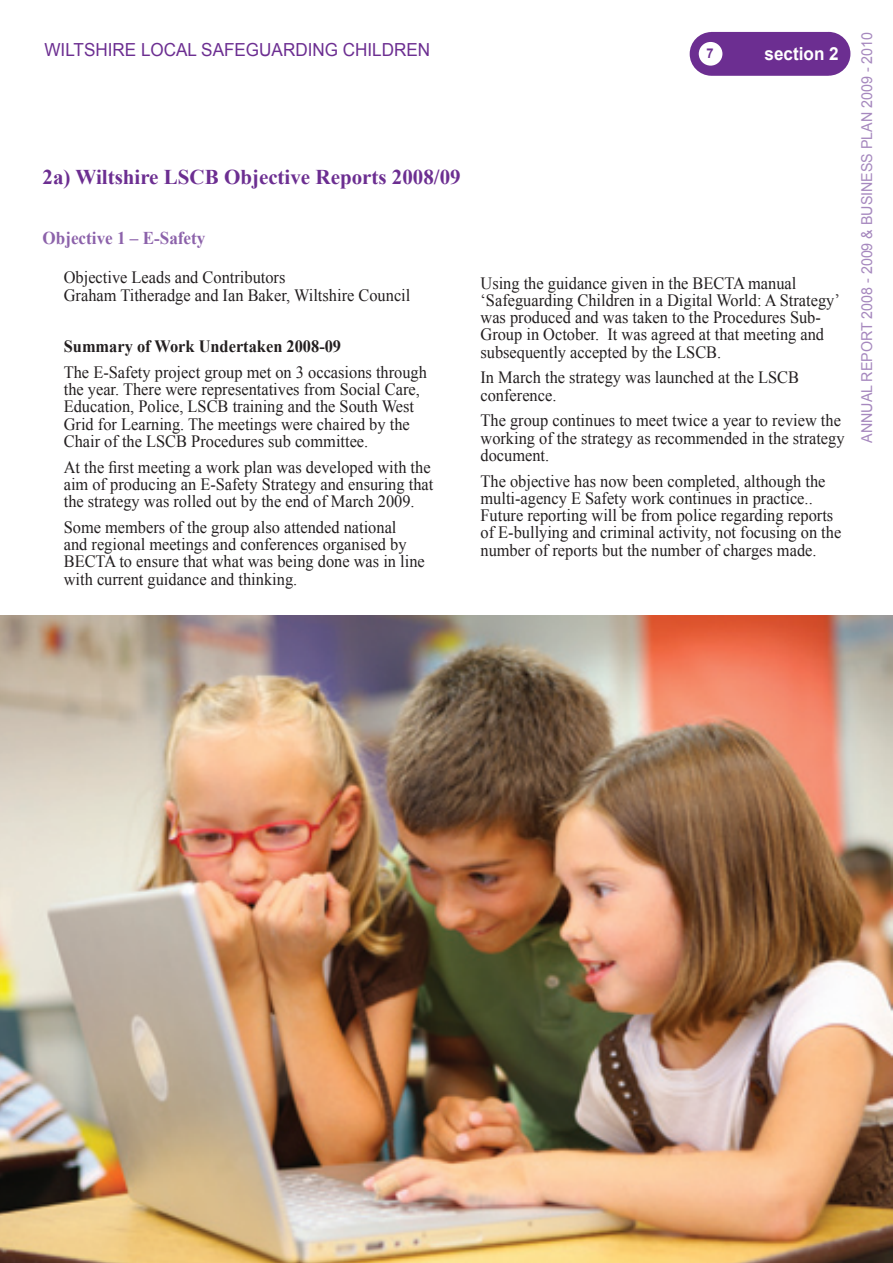
<style>
.page{position:relative;width:893px;height:1263px;background:#fff}
.page>*{position:absolute;margin:0;border:0;box-sizing:border-box;transform-origin:0 0}
.t1{font:700 21px "Times New Roman";color:#6c2e91}
.t2{font:18px "Arial";color:#6c2e91;scale:.95 1}
.t3{font:700 18px "Times New Roman";color:#8c62aa;scale:.95 1}
.t4{font:700 18px "Arial";color:#fff;scale:.95 1}
.t5{font:17.25px/17.2px "Times New Roman";color:#231f20;scale:.95 1}
.t6{font:700 17.25px "Times New Roman";color:#231f20;scale:.95 1}
.t7{font:15px "Arial";color:#a688be;scale:.95 1}
.t8{font:700 13.5px "Arial";color:#6c2e91;scale:.95 1}
</style>
<div class="page">
<svg style="left:690px;top:32px;width:160px;height:44px;background:#753b98"></svg>
<div style="left:699px;top:42px;width:23px;height:24px;background:#fff;border-radius:50%"></div>
<img style="left:0;top:615px;width:893px;height:648px">
<p class="t2" style="left:44px;top:38px;width:408px">WILTSHIRE LOCAL SAFEGUARDING CHILDREN</p>
<p class="t8" style="left:707px;top:44px;width:9px">7</p>
<p class="t4" style="left:765px;top:41px;width:80px">section 2</p>
<p class="t1" style="left:43px;top:163px;width:420px">2a) Wiltshire LSCB Objective Reports 2008/09</p>
<p class="t3" style="left:43px;top:225px;width:173px">Objective 1 – E-Safety</p>
<p class="t5" style="left:64px;top:269px;width:366px">Objective Leads and Contributors<br>Graham Titheradge and Ian Baker, Wiltshire Council</p>
<p class="t6" style="left:64px;top:334px;width:293px">Summary of Work Undertaken 2008-09</p>
<p class="t5" style="left:64px;top:363px;width:384px">The E-Safety project group met on 3 occasions through the year. There were representatives from Social Care, Education, Police, LSCB training and the South West Grid for Learning. The meetings were chaired by the Chair of the LSCB Procedures sub committee.</p>
<p class="t5" style="left:64px;top:458px;width:391px">At the first meeting a work plan was developed with the aim of producing an E-Safety Strategy and ensuring that the strategy was rolled out by the end of March 2009.</p>
<p class="t5" style="left:64px;top:518px;width:382px">Some members of the group also attended national<br>and regional meetings and conferences organised by BECTA to ensure that what was being done was in line with current guidance and thinking.</p>
<p class="t5" style="left:480px;top:274px;width:380px">Using the guidance given in the BECTA manual ‘Safeguarding Children in a Digital World: A Strategy’ was produced and was taken to the Procedures Sub-Group in October. It was agreed at that meeting and subsequently accepted by the LSCB.</p>
<p class="t5" style="left:480px;top:369px;width:337px">In March the strategy was launched at the LSCB conference.</p>
<p class="t5" style="left:480px;top:412px;width:385px">The group continues to meet twice a year to review the working of the strategy as recommended in the strategy document.</p>
<p class="t5" style="left:480px;top:472px;width:381px">The objective has now been completed, although the multi-agency E Safety work continues in practice..<br>Future reporting will be from police regarding reports of E-bullying and criminal activity, not focusing on the number of reports but the number of charges made.</p>
<p class="t7" style="left:857px;top:443px;width:434px;rotate:-90deg">ANNUAL REPORT 2008 - 2009 &amp; BUSINESS PLAN 2009 - 2010</p>
</div>
